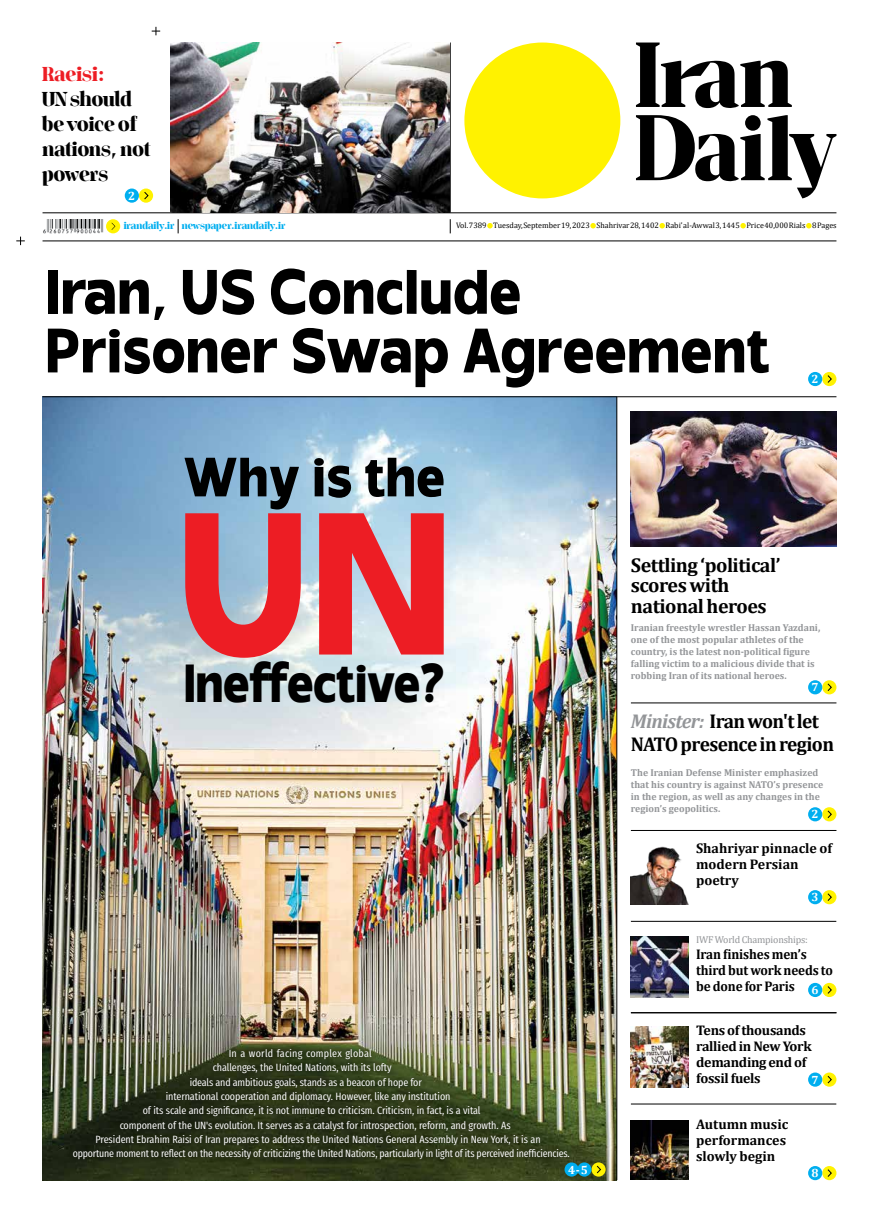
<style>
.page{position:relative;width:879px;height:1219px;background:#fff}
.page>*{position:absolute;margin:0;border:0;box-sizing:border-box;transform-origin:0 0}
.t1{font:800 62.6px/58.7px "Invisible";letter-spacing:.015em;color:#000;scale:.94 1}
.t2{font:800 55.2px "Invisible";letter-spacing:.02em;color:#000;scale:.96 1}
.t3{font:800 53.5px "Invisible";color:#000;scale:.92 1}
.t4{font:700 20px/20.4px "Cambria";letter-spacing:-.025em;color:#000}
.t5{font:700 20px/25px "Jaymont PERSONAL";color:#000}
.t6{font:700 20px "Jaymont PERSONAL";color:#ed1d24}
.t7{font:700 14px/16px "Cambria";letter-spacing:-.01em;color:#000}
.t8{font:700 14px/16px "Cambria";letter-spacing:-.01em;color:#000;scale:.94 1}
.t9{font:700 12px "Cambria";color:#fff}
.t10{font:10.5px "Fira Sans Compressed";letter-spacing:-.01em;color:#fff;scale:1.05 1}
.t11{font:10.5px "Fira Sans Compressed";letter-spacing:-.01em;color:#fff}
.t12{font:10.5px "Fira Sans Compressed";letter-spacing:-.01em;color:#fff;scale:1.04 1}
.t13{font:10.5px "Fira Sans Compressed";letter-spacing:.02em;color:#fff;scale:1.05 1}
.t14{font:700 10px/12px "Cambria";color:#939598}
.t15{font:700 10px "Jaymont PERSONAL";color:#00aeef}
.t16{font:10px "Cambria";letter-spacing:-.02em;color:#939598}
.t17{font:8px "Cambria";color:#000}
.s1{font-style:italic;color:#939598}
</style>
<div class="page">
<svg style="left:487px;top:223px;width:6px;height:5px"></svg>
<svg style="left:590px;top:223px;width:6px;height:5px"></svg>
<svg style="left:659px;top:223px;width:6px;height:5px"></svg>
<svg style="left:740px;top:223px;width:6px;height:5px"></svg>
<svg style="left:806px;top:223px;width:5px;height:5px"></svg>
<hr style="left:43px;top:241px;width:793px;height:1px;background:#000">
<img style="left:43px;top:219px;width:61px;height:14px">
<svg style="left:178px;top:219px;width:1px;height:14px"></svg>
<div style="left:106px;top:219px;width:14px;height:14px;background:#fff200;border-radius:50%"></div>
<svg style="left:111px;top:223px;width:4px;height:7px"></svg>
<svg style="left:450px;top:219px;width:1px;height:14px"></svg>
<hr style="left:43px;top:213px;width:793px;height:1px;background:#000">
<hr style="left:450px;top:43px;width:1px;height:170px;background:#000">
<div style="left:139px;top:189px;width:14px;height:14px;background:#fff200;border-radius:50%"></div>
<svg style="left:144px;top:192px;width:5px;height:8px"></svg>
<div style="left:125px;top:189px;width:14px;height:14px;background:#00aeef;border-radius:50%"></div>
<img style="left:170px;top:43px;width:280px;height:170px">
<div style="left:464px;top:43px;width:156px;height:155px;background:#fff200;border-radius:50%"></div>
<svg style="left:636px;top:43px;width:200px;height:155px"></svg>
<hr style="left:43px;top:397px;width:793px;height:1px;background:#000">
<img style="left:43px;top:397px;width:574px;height:783px">
<hr style="left:631px;top:1104px;width:205px;height:1px;background:#000">
<img style="left:631px;top:1120px;width:57px;height:60px">
<img style="left:631px;top:411px;width:205px;height:135px">
<hr style="left:631px;top:703px;width:205px;height:1px;background:#000">
<div style="left:822px;top:680px;width:14px;height:14px;background:#fff200;border-radius:50%"></div>
<svg style="left:827px;top:683px;width:5px;height:8px"></svg>
<div style="left:808px;top:680px;width:14px;height:14px;background:#00aeef;border-radius:50%"></div>
<div style="left:822px;top:372px;width:14px;height:14px;background:#fff200;border-radius:50%"></div>
<svg style="left:827px;top:375px;width:5px;height:8px"></svg>
<div style="left:808px;top:372px;width:14px;height:14px;background:#00aeef;border-radius:50%"></div>
<div style="left:822px;top:807px;width:14px;height:14px;background:#fff200;border-radius:50%"></div>
<svg style="left:827px;top:810px;width:5px;height:8px"></svg>
<div style="left:808px;top:807px;width:14px;height:14px;background:#00aeef;border-radius:50%"></div>
<img style="left:631px;top:1026px;width:57px;height:61px">
<hr style="left:631px;top:1013px;width:205px;height:1px;background:#000">
<hr style="left:631px;top:1012px;width:205px;height:1px;background:#000">
<div style="left:822px;top:1072px;width:14px;height:15px;background:#fff200;border-radius:50%"></div>
<svg style="left:827px;top:1076px;width:5px;height:8px"></svg>
<div style="left:808px;top:1072px;width:14px;height:15px;background:#00aeef;border-radius:50%"></div>
<img style="left:631px;top:846px;width:57px;height:59px">
<hr style="left:631px;top:830px;width:205px;height:1px;background:#000">
<div style="left:822px;top:890px;width:14px;height:14px;background:#fff200;border-radius:50%"></div>
<svg style="left:827px;top:893px;width:5px;height:8px"></svg>
<div style="left:808px;top:890px;width:14px;height:14px;background:#00aeef;border-radius:50%"></div>
<hr style="left:631px;top:921px;width:205px;height:1px;background:#000">
<img style="left:631px;top:936px;width:57px;height:61px">
<div style="left:822px;top:983px;width:14px;height:14px;background:#fff200;border-radius:50%"></div>
<svg style="left:827px;top:986px;width:5px;height:8px"></svg>
<div style="left:808px;top:983px;width:14px;height:14px;background:#00aeef;border-radius:50%"></div>
<div style="left:822px;top:1166px;width:14px;height:14px;background:#fff200;border-radius:50%"></div>
<svg style="left:827px;top:1169px;width:5px;height:8px"></svg>
<div style="left:808px;top:1166px;width:14px;height:14px;background:#00aeef;border-radius:50%"></div>
<svg style="left:185px;top:513px;width:259px;height:145px;background:#d8646f"></svg>
<div style="left:68px;top:1044px;width:506px;height:121px;background:#000;opacity:.75"></div>
<div style="left:591px;top:1162px;width:14px;height:15px;background:#fff200;border-radius:50%"></div>
<svg style="left:596px;top:1165px;width:5px;height:9px"></svg>
<div style="left:577px;top:1162px;width:14px;height:15px;background:#00aeef;border-radius:50%"></div>
<div style="left:564px;top:1162px;width:15px;height:15px;background:#00aeef;border-radius:50%"></div>
<svg style="left:152px;top:27px;width:8px;height:8px"></svg>
<svg style="left:16px;top:237px;width:9px;height:8px"></svg>
<h3 class="t6" style="left:43px;top:60px;width:64px">Raeisi:</h3>
<h3 class="t5" style="left:43px;top:88px;width:109px">UN should be voice of nations, not powers</h3>
<p class="t9" style="left:128px;top:187px;width:9px">2</p>
<p class="t15" style="left:124px;top:219px;width:163px">irandaily.ir newspaper.irandaily.ir</p>
<p class="t17" style="left:456px;top:221px;width:382px">Vol. 7389 Tuesday, September 19, 2023 Shahrivar 28, 1402 Rabi’ al-Awwal 3, 1445 Price 40,000 Rials 8 Pages</p>
<h1 class="t1" style="left:45px;top:262px;width:771px">Iran, US Conclude<br>Prisoner Swap Agreement</h1>
<h2 class="t2" style="left:184px;top:444px;width:273px">Why is the</h2>
<h3 class="t4" style="left:631px;top:554px;width:151px">Settling ‘political’ scores with national heroes</h3>
<p class="t9" style="left:811px;top:370px;width:9px">2</p>
<h3 class="t3" style="left:184px;top:651px;width:286px">Ineffective?</h3>
<p class="t13" style="left:229px;top:1046px;width:138px">In a world facing complex global</p>
<p class="t10" style="left:213px;top:1060px;width:172px">challenges, the United Nations, with its lofty</p>
<p class="t12" style="left:190px;top:1074px;width:225px">ideals and ambitious goals, stands as a beacon of hope for</p>
<p class="t10" style="left:166px;top:1088px;width:273px">international cooperation and diplomacy. However, like any institution</p>
<p class="t10" style="left:143px;top:1103px;width:323px">of its scale and significance, it is not immune to criticism. Criticism, in fact, is a vital</p>
<p class="t10" style="left:120px;top:1117px;width:374px">component of the UN's evolution. It serves as a catalyst for introspection, reform, and growth. As</p>
<p class="t10" style="left:96px;top:1131px;width:425px">President Ebrahim Raisi of Iran prepares to address the United Nations General Assembly in New York, it is an</p>
<p class="t11" style="left:73px;top:1146px;width:499px">opportune moment to reflect on the necessity of criticizing the United Nations, particularly in light of its perceived inefficiencies.</p>
<p class="t9" style="left:568px;top:1161px;width:21px">4-5</p>
<p class="t14" style="left:631px;top:622px;width:191px">Iranian freestyle wrestler Hassan Yazdani, one of the most popular athletes of the country, is the latest non-political figure falling victim to a malicious divide that is robbing Iran of its national heroes.</p>
<p class="t9" style="left:811px;top:679px;width:9px">7</p>
<h3 class="t4" style="left:631px;top:709px;width:205px;line-height:23px"><span class="s1">Minister:</span> Iran won't let<br>NATO presence in region</h3>
<p class="t14" style="left:631px;top:767px;width:194px">The Iranian Defense Minister emphasized that his country is against NATO’s presence in the region, as well as any changes in the region’s geopolitics.</p>
<p class="t9" style="left:811px;top:806px;width:9px">2</p>
<h3 class="t7" style="left:696px;top:840px;width:137px">Shahriyar pinnacle of modern Persian poetry</h3>
<p class="t9" style="left:811px;top:889px;width:9px">3</p>
<p class="t16" style="left:696px;top:934px;width:113px">IWF World Championships:</p>
<h3 class="t8" style="left:696px;top:946px;width:147px">Iran finishes men’s third but work needs to be done for Paris <sub>6</sub></h3>
<h3 class="t7" style="left:696px;top:1022px;width:117px">Tens of thousands rallied in New York demanding end of fossil fuels</h3>
<p class="t9" style="left:811px;top:1071px;width:9px">7</p>
<h3 class="t7" style="left:696px;top:1116px;width:94px">Autumn music performances slowly begin</h3>
<p class="t9" style="left:811px;top:1164px;width:9px">8</p>
</div>
